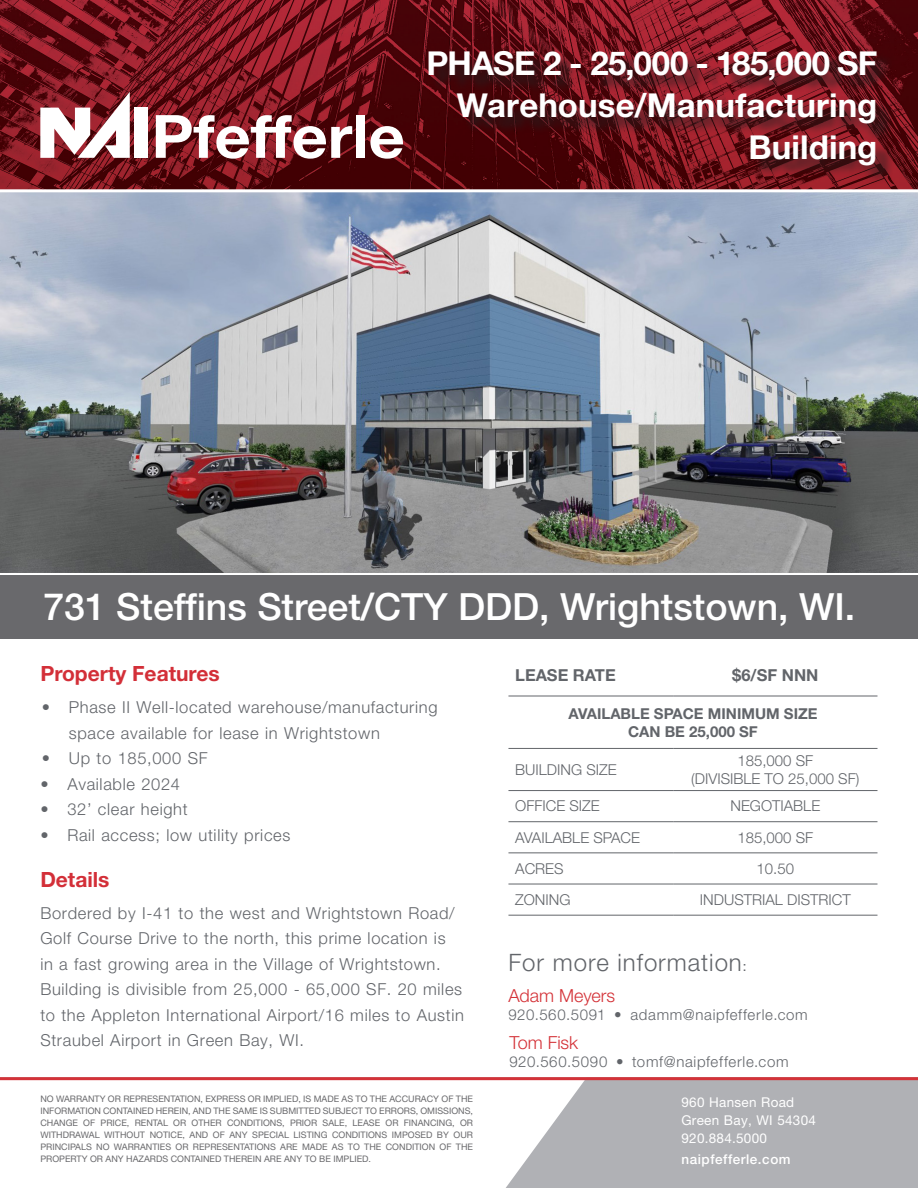
<style>
.page{position:relative;width:918px;height:1188px;background:#fff}
.page>*{position:absolute;margin:0;border:0;box-sizing:border-box;transform-origin:0 0}
.t1{font:500 37.5px "Helvetica Neue LT Std";color:#fff}
.t2{font:700 33px/42px "Helvetica Neue LT Std";color:#fff;text-align:right}
.t3{font:300 24px "Helvetica Neue LT Std";letter-spacing:.04em;color:#62656a}
.t4{font:700 21px "Helvetica Neue LT Std";color:#d32f38}
.t5{font:300 18px "Helvetica Neue LT Std";color:#d43238}
.Subhead{font:300 16.5px/25.5px "Helvetica Neue LT Std";letter-spacing:.04em;color:#62656a}
.t6{font:700 16.5px "Helvetica Neue LT Std";color:#62656a}
.t7{font:300 15px "Helvetica Neue LT Std";color:#62656a}
.t8{font:300 15px "Helvetica Neue LT Std";letter-spacing:.045em;color:#62656a}
.t9{font:700 15px "Helvetica Neue LT Std";color:#62656a}
.t10{font:13.5px "Helvetica Neue LT Std";letter-spacing:.02em;color:#fff}
.t11{font:500 13.5px "Helvetica Neue LT Std";letter-spacing:.04em;color:#fff}
.t12{font:9px/12.1px "Helvetica Neue LT Std";color:#69696c;text-align:justify}
.s1{font-weight:400;font-size:13.5px}
</style>
<div class="page">
<div style="left:0;top:1078px;width:918px;height:110px;background:#b0b1b5"></div>
<svg style="left:0;top:1080px;width:586px;height:108px;background:#f9f9f9"></svg>
<img style="left:0;top:0;width:918px;height:189px">
<hr style="left:0;top:1077px;width:918px;height:3px;background:#d43238">
<div style="left:431px;top:53px;width:464px;height:131px;background:#231f20;opacity:.75"></div>
<div style="left:134px;top:108px;width:14px;height:50px;background:#fff"></div>
<svg style="left:40px;top:92px;width:90px;height:66px"></svg>
<svg style="left:156px;top:115px;width:196px;height:44px"></svg>
<div style="left:356px;top:115px;width:9px;height:43px;background:#fff"></div>
<svg style="left:370px;top:126px;width:33px;height:33px"></svg>
<hr style="left:508px;top:696px;width:165px;height:1px;background:#62656a">
<hr style="left:673px;top:696px;width:204px;height:1px;background:#62656a">
<hr style="left:508px;top:748px;width:165px;height:1px;background:#62656a">
<hr style="left:673px;top:748px;width:204px;height:1px;background:#62656a">
<hr style="left:508px;top:790px;width:165px;height:1px;background:#62656a">
<hr style="left:673px;top:790px;width:204px;height:1px;background:#62656a">
<hr style="left:508px;top:821px;width:165px;height:1px;background:#62656a">
<hr style="left:673px;top:821px;width:204px;height:1px;background:#62656a">
<hr style="left:508px;top:853px;width:165px;height:1px;background:#62656a">
<hr style="left:673px;top:853px;width:204px;height:1px;background:#62656a">
<hr style="left:508px;top:884px;width:165px;height:1px;background:#62656a">
<hr style="left:673px;top:884px;width:204px;height:1px;background:#62656a">
<hr style="left:508px;top:915px;width:165px;height:1px;background:#62656a">
<hr style="left:673px;top:915px;width:204px;height:1px;background:#62656a">
<img style="left:0;top:189px;width:918px;height:384px">
<div style="left:0;top:575px;width:918px;height:63px;background:#69696c"></div>
<p class="t2" style="left:427px;top:41px;width:452px">PHASE 2 - 25,000 - 185,000 SF<br>Warehouse/Manufacturing<br>Building</p>
<p class="t1" style="left:43px;top:584px;width:814px">731 Steffins Street/CTY DDD, Wrightstown, WI.</p>
<p class="t4" style="left:40px;top:661px;width:181px">Property Features</p>
<p class="Subhead" style="left:69px;top:694px;width:370px;text-indent:-27px">• Phase II Well-located warehouse/manufacturing space available for lease in Wrightstown</p>
<p class="Subhead" style="left:42px;top:745px;width:167px">• Up to 185,000 SF</p>
<p class="Subhead" style="left:40px;top:771px;width:141px">• Available 2024</p>
<p class="Subhead" style="left:40px;top:796px;width:149px">• 32’ clear height</p>
<p class="Subhead" style="left:40px;top:822px;width:252px">• Rail access; low utility prices</p>
<p class="t4" style="left:40px;top:866px;width:71px">Details</p>
<p class="Subhead" style="left:40px;top:900px;width:425px">Bordered by I-41 to the west and Wrightstown Road/ Golf Course Drive to the north, this prime location is<br>in a fast growing area in the Village of Wrightstown.<br>Building is divisible from 25,000 - 65,000 SF. 20 miles to the Appleton International Airport/16 miles to Austin Straubel Airport in Green Bay, WI.</p>
<p class="t12" style="left:40px;top:1092px;width:434px">NO WARRANTY OR REPRESENTATION, EXPRESS OR IMPLIED, IS MADE AS TO THE ACCURACY OF THE INFORMATION CONTAINED HEREIN, AND THE SAME IS SUBMITTED SUBJECT TO ERRORS, OMISSIONS, CHANGE OF PRICE, RENTAL OR OTHER CONDITIONS, PRIOR SALE, LEASE OR FINANCING, OR WITHDRAWAL WITHOUT NOTICE, AND OF ANY SPECIAL LISTING CONDITIONS IMPOSED BY OUR PRINCIPALS NO WARRANTIES OR REPRESENTATIONS ARE MADE AS TO THE CONDITION OF THE PROPERTY OR ANY HAZARDS CONTAINED THEREIN ARE ANY TO BE IMPLIED.</p>
<p class="t6" style="left:515px;top:665px;width:102px">LEASE RATE</p>
<p class="t6" style="left:732px;top:665px;width:88px">$6/SF NNN</p>
<p class="t9" style="left:568px;top:704px;width:251px">AVAILABLE SPACE MINIMUM SIZE</p>
<p class="t9" style="left:628px;top:722px;width:131px">CAN BE 25,000 SF</p>
<p class="t7" style="left:515px;top:760px;width:103px">BUILDING SIZE</p>
<p class="t7" style="left:737px;top:751px;width:77px">185,000 SF</p>
<p class="t7" style="left:691px;top:769px;width:170px">(DIVISIBLE TO 25,000 SF)</p>
<p class="t7" style="left:515px;top:797px;width:86px">OFFICE SIZE</p>
<p class="t7" style="left:730px;top:797px;width:91px">NEGOTIABLE</p>
<p class="t7" style="left:515px;top:828px;width:126px">AVAILABLE SPACE</p>
<p class="t7" style="left:737px;top:828px;width:77px">185,000 SF</p>
<p class="t7" style="left:515px;top:859px;width:50px">ACRES</p>
<p class="t7" style="left:757px;top:859px;width:39px">10.50</p>
<p class="t7" style="left:515px;top:890px;width:57px">ZONING</p>
<p class="t7" style="left:700px;top:890px;width:152px">INDUSTRIAL DISTRICT</p>
<p class="t3" style="left:508px;top:948px;width:240px">For more information<span class="s1">:</span></p>
<p class="t5" style="left:508px;top:984px;width:108px">Adam Meyers</p>
<p class="t8" style="left:508px;top:1005px;width:301px">920.560.5091 • adamm@naipfefferle.com</p>
<p class="t5" style="left:509px;top:1032px;width:70px">Tom Fisk</p>
<p class="t8" style="left:509px;top:1053px;width:281px">920.560.5090 • tomf@naipfefferle.com</p>
<p class="t10" style="left:681px;top:1094px;width:114px">960 Hansen Road</p>
<p class="t10" style="left:681px;top:1112px;width:136px">Green Bay, WI 54304</p>
<p class="t10" style="left:681px;top:1130px;width:87px">920.884.5000</p>
<p class="t11" style="left:681px;top:1151px;width:111px">naipfefferle.com</p>
</div>
